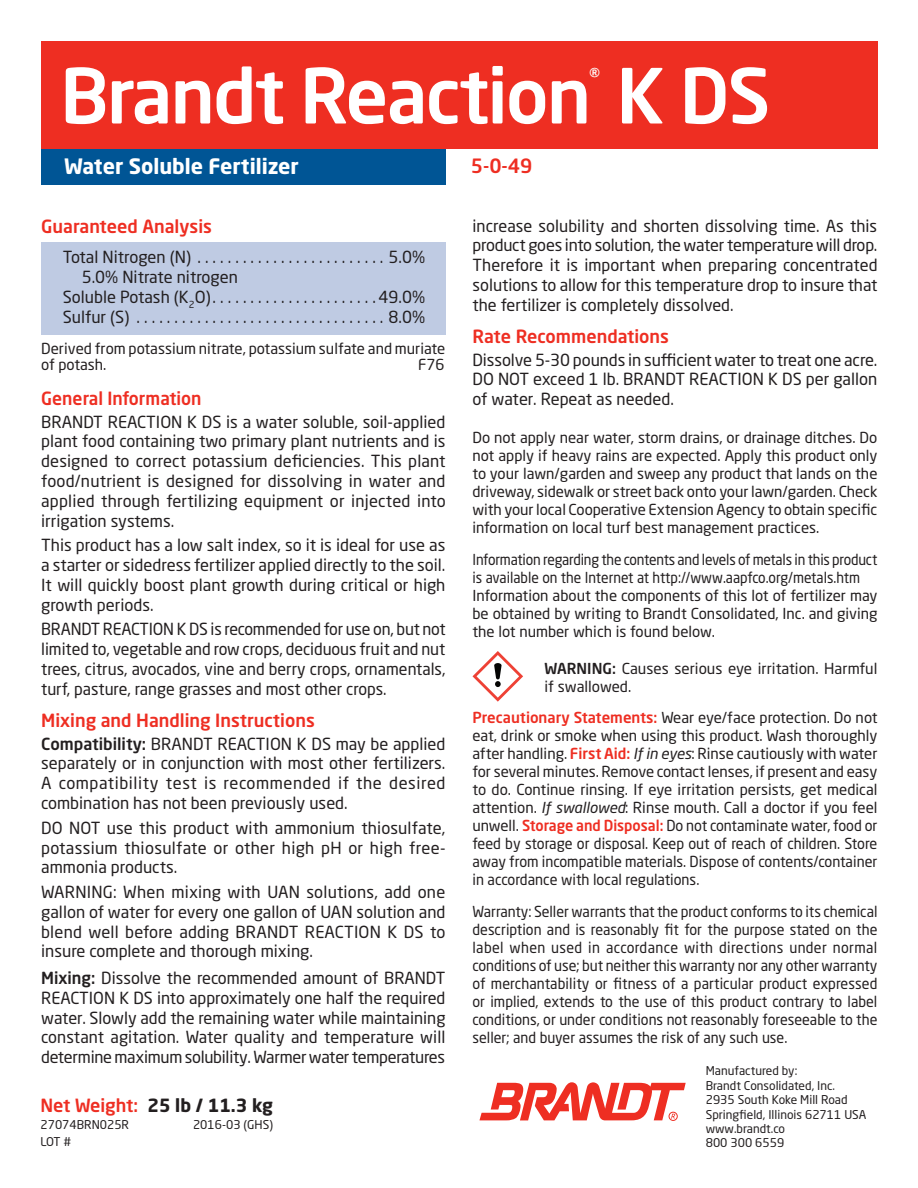
<style>
.page{position:relative;width:918px;height:1188px;background:#fff}
.page>*{position:absolute;margin:0;border:0;box-sizing:border-box;transform-origin:0 0}
._06-Body_title{font:500 75px "Neo Sans Pro";letter-spacing:-.025em;color:#fff}
.t1{font:700 21px "Neo Sans Pro";color:#fff}
.t2{font:500 19.5px "Neo Sans Pro";color:#ee2e22}
.t3{font:500 18px "Neo Sans Pro";color:#ee2e22}
.t4{font:700 18px "Neo Sans Pro";color:#231f20}
._06-Body_title-2{font:500 17.55px "Neo Sans Pro";color:#fff}
.t5{font:16.5px/19.8px "Neo Sans Pro";color:#231f20;text-align:justify}
.t6{font:15px/18px "Neo Sans Pro";color:#231f20;text-align:justify}
.t7{font:15px/18px "Neo Sans Pro";color:#231f20;text-align:justify;scale:.95 1}
.t8{font:15px/18px "Neo Sans Pro";color:#231f20;scale:.92 1}
.t9{font:12px "Neo Sans Pro";color:#231f20}
.s1{font-weight:500}
.s2{font-weight:500;color:#ee2e22}
.s3{font-style:italic}
</style>
<div class="page">
<div style="left:41px;top:66px;width:405px;height:119px;background:#005595"></div>
<div style="left:41px;top:42px;width:837px;height:107px;background:#ee2e22"></div>
<div style="left:41px;top:242px;width:405px;height:93px;background:#bfcbe3"></div>
<svg style="left:479px;top:1082px;width:207px;height:38px"></svg>
<div style="left:669px;top:1112px;width:9px;height:9px;border:1px solid #ee2e22;border-radius:50%"></div>
<svg style="left:473px;top:651px;width:50px;height:51px"></svg>
<p class="_06-Body_title" style="left:60px;top:49px;width:712px">Brandt Reaction K DS</p>
<p class="_06-Body_title-2" style="left:589px;top:63px;width:12px">®</p>
<p class="t1" style="left:64px;top:153px;width:236px">Water Soluble Fertilizer</p>
<p class="t3" style="left:41px;top:215px;width:172px">Guaranteed Analysis</p>
<p class="t5" style="left:63px;top:247px;width:364px">Total Nitrogen (N) . . . . . . . . . . . . . . . . . . . . . . . . . 5.0%</p>
<p class="t5" style="left:82px;top:267px;width:158px">5.0% Nitrate nitrogen</p>
<p class="t5" style="left:63px;top:287px;width:364px">Soluble Potash (K<sub>2</sub>O) . . . . . . . . . . . . . . . . . . . . . 49.0%</p>
<p class="t5" style="left:63px;top:306px;width:364px">Sulfur (S) . . . . . . . . . . . . . . . . . . . . . . . . . . . . . . . . . 8.0%</p>
<p class="t6" style="left:41px;top:340px;width:406px;line-height:16.5px">Derived from potassium nitrate, potassium sulfate and muriate of potash.</p>
<p class="t6" style="left:418px;top:355px;width:28px">F76</p>
<p class="t3" style="left:41px;top:387px;width:162px">General Information</p>
<p class="t5" style="left:41px;top:411px;width:406px">BRANDT REACTION K DS is a water soluble, soil-applied plant food containing two primary plant nutrients and is designed to correct potassium deficiencies. This plant food/nutrient is designed for dissolving in water and applied through fertilizing equipment or injected into irrigation systems.</p>
<p class="t5" style="left:41px;top:535px;width:406px;text-align:left">This product has a low salt index, so it is ideal for use as a starter or sidedress fertilizer applied directly to the soil.<br>It will quickly boost plant growth during critical or high growth periods.</p>
<p class="t5" style="left:41px;top:619px;width:406px">BRANDT REACTION K DS is recommended for use on, but not limited to, vegetable and row crops, deciduous fruit and nut trees, citrus, avocados, vine and berry crops, ornamentals, turf, pasture, range grasses and most other crops.</p>
<p class="t3" style="left:41px;top:709px;width:275px">Mixing and Handling Instructions</p>
<p class="t5" style="left:41px;top:733px;width:406px;text-align:left"><span class="s1">Compatibility:</span> BRANDT REACTION K DS may be applied separately or in conjunction with most other fertilizers.<br>A compatibility test is recommended if the desired combination has not been previously used.</p>
<p class="t5" style="left:41px;top:818px;width:406px">DO NOT use this product with ammonium thiosulfate, potassium thiosulfate or other high pH or high free&shy;ammonia products.</p>
<p class="t5" style="left:41px;top:882px;width:406px">WARNING: When mixing with UAN solutions, add one gallon of water for every one gallon of UAN solution and blend well before adding BRANDT REACTION K DS to insure complete and thorough mixing.</p>
<p class="t5" style="left:41px;top:968px;width:406px"><span class="s1">Mixing:</span> Dissolve the recommended amount of BRANDT REACTION K DS into approximately one half the required water. Slowly add the remaining water while maintaining constant agitation. Water quality and temperature will determine maximum solubility. Warmer water temperatures</p>
<p class="t4" style="left:40px;top:1093px;width:234px"><span class="s2">Net Weight:</span> 25 lb / 11.3 kg</p>
<p class="t9" style="left:40px;top:1117px;width:90px">27074BRN025R</p>
<p class="t9" style="left:193px;top:1117px;width:81px">2016-03 (GHS)</p>
<p class="t9" style="left:40px;top:1134px;width:32px">LOT #</p>
<p class="t2" style="left:471px;top:154px;width:63px">5-0-49</p>
<p class="t5" style="left:472px;top:215px;width:407px;text-align:left">increase solubility and shorten dissolving time. As this product goes into solution, the water temperature will drop.<br>Therefore it is important when preparing concentrated solutions to allow for this temperature drop to insure that the fertilizer is completely dissolved.</p>
<p class="t3" style="left:472px;top:325px;width:198px">Rate Recommendations</p>
<p class="t5" style="left:472px;top:349px;width:406px;text-align:left">Dissolve 5-30 pounds in sufficient water to treat one acre.<br>DO NOT exceed 1 lb. BRANDT REACTION K DS per gallon of water. Repeat as needed.</p>
<p class="t6" style="left:472px;top:429px;width:407px">Do not apply near water, storm drains, or drainage ditches. Do not apply if heavy rains are expected. Apply this product only to your lawn/garden and sweep any product that lands on the driveway, sidewalk or street back onto your lawn/garden. Check with your local Cooperative Extension Agency to obtain specific information on local turf best management practices.</p>
<p class="t8" style="left:472px;top:550px;width:442px">Information regarding the contents and levels of metals in this product is available on the Internet at http://www.aapfco.org/metals.htm</p>
<p class="t6" style="left:472px;top:586px;width:407px">Information about the components of this lot of fertilizer may be obtained by writing to Brandt Consolidated, Inc. and giving the lot number which is found below.</p>
<p class="t6" style="left:544px;top:659px;width:334px"><span class="s1">WARNING:</span> Causes serious eye irritation. Harmful if swallowed.</p>
<p class="t6" style="left:472px;top:708px;width:407px"><span class="s2">Precautionary Statements:</span> Wear eye/face protection. Do not eat, drink or smoke when using this product. Wash thoroughly after handling. <span class="s2">First Aid:</span> <span class="s3">If in eyes</span>: Rinse cautiously with water for several minutes. Remove contact lenses, if present and easy to do. Continue rinsing. If eye irritation persists, get medical attention. <span class="s3">If swallowed</span>: Rinse mouth. Call a doctor if you feel unwell. <span class="s2">Storage and Disposal:</span> Do not contaminate water, food or feed by storage or disposal. Keep out of reach of children. Store away from incompatible materials. Dispose of contents/container in accordance with local regulations.</p>
<p class="t7" style="left:472px;top:902px;width:428px">Warranty: Seller warrants that the product conforms to its chemical description and is reasonably fit for the purpose stated on the label when used in accordance with directions under normal conditions of use; but neither this warranty nor any other warranty of merchantability or fitness of a particular product expressed or implied, extends to the use of this product contrary to label conditions, or under conditions not reasonably foreseeable to the seller; and buyer assumes the risk of any such use.</p>
<p class="t9" style="left:706px;top:1064px;width:93px">Manufactured by:</p>
<p class="t9" style="left:706px;top:1078px;width:129px">Brandt Consolidated, Inc.</p>
<p class="t9" style="left:706px;top:1092px;width:143px">2935 South Koke Mill Road</p>
<p class="t9" style="left:706px;top:1107px;width:162px">Springfield, Illinois 62711 USA</p>
<p class="t9" style="left:706px;top:1121px;width:81px">www.brandt.co</p>
<p class="t9" style="left:706px;top:1136px;width:80px">800 300 6559</p>
</div>
